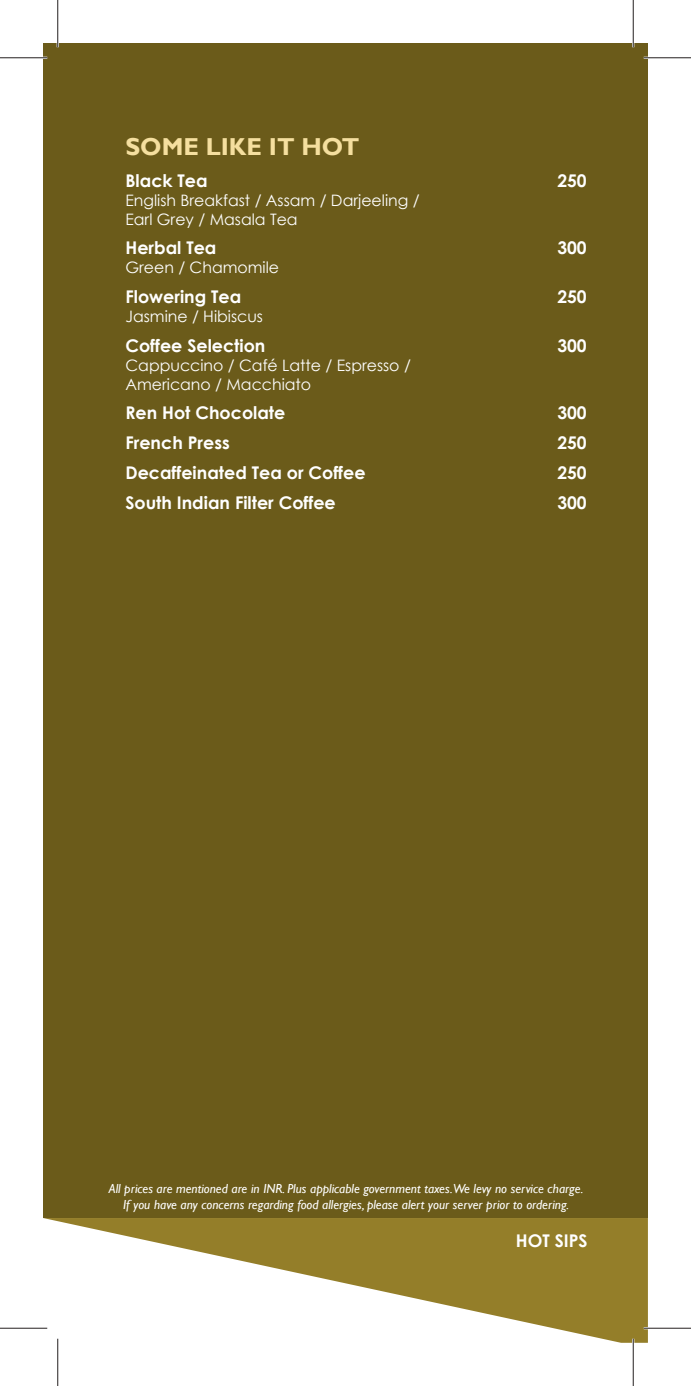
<style>
.page{position:relative;width:691px;height:1386px;background:#fff}
.page>*{position:absolute;margin:0;border:0;box-sizing:border-box;transform-origin:0 0}
.t1{font:700 24.5px "Gill Sans";color:#f5df9f}
.t2{font:700 17.5px "Century Gothic";color:#fff}
.t3{font:15.75px/18.9px "Century Gothic";color:#fff}
.t4{font:italic 13.12px/15.8px "Gill Sans";color:#fff;text-align:center}
</style>
<div class="page">
<div style="left:43px;top:43px;width:605px;height:1175px;background:#6b5b1a"></div>
<svg style="left:43px;top:1218px;width:605px;height:124px;fill:#947e29"></svg>
<hr style="left:0;top:57px;width:47px;height:2px;background:#fff">
<hr style="left:644px;top:57px;width:47px;height:2px;background:#fff">
<hr style="left:0;top:1327px;width:47px;height:2px;background:#fff">
<hr style="left:644px;top:1327px;width:47px;height:2px;background:#fff">
<hr style="left:57px;top:0;width:2px;height:47px;background:#fff">
<hr style="left:57px;top:1338px;width:2px;height:47px;background:#fff">
<hr style="left:632px;top:0;width:2px;height:47px;background:#fff">
<hr style="left:632px;top:1338px;width:2px;height:47px;background:#fff">
<hr style="left:0;top:57px;width:47px;height:1px;background:#241f1f">
<hr style="left:644px;top:57px;width:47px;height:1px;background:#241f1f">
<hr style="left:0;top:1327px;width:47px;height:1px;background:#241f1f">
<hr style="left:644px;top:1327px;width:47px;height:1px;background:#241f1f">
<hr style="left:57px;top:0;width:1px;height:47px;background:#241f1f">
<hr style="left:57px;top:1338px;width:1px;height:47px;background:#241f1f">
<hr style="left:633px;top:0;width:1px;height:47px;background:#241f1f">
<hr style="left:633px;top:1338px;width:1px;height:47px;background:#241f1f">
<h1 class="t1" style="left:125px;top:132px;width:235px">SOME LIKE IT HOT</h1>
<h2 class="t2" style="left:125px;top:167px;width:84px">Black Tea</h2>
<h2 class="t2" style="left:557px;top:167px;width:31px">250</h2>
<p class="t3" style="left:125px;top:190px;width:296px">English Breakfast / Assam / Darjeeling /<br>Earl Grey / Masala Tea</p>
<h2 class="t2" style="left:125px;top:235px;width:92px">Herbal Tea</h2>
<h2 class="t2" style="left:557px;top:235px;width:31px">300</h2>
<p class="t3" style="left:125px;top:258px;width:155px">Green / Chamomile</p>
<h2 class="t2" style="left:125px;top:283px;width:117px">Flowering Tea</h2>
<h2 class="t2" style="left:557px;top:283px;width:31px">250</h2>
<p class="t3" style="left:125px;top:307px;width:139px">Jasmine / Hibiscus</p>
<h2 class="t2" style="left:125px;top:332px;width:141px">Coffee Selection</h2>
<h2 class="t2" style="left:557px;top:332px;width:31px">300</h2>
<p class="t3" style="left:125px;top:355px;width:287px">Cappuccino / Café Latte / Espresso /<br>Americano / Macchiato</p>
<h2 class="t2" style="left:125px;top:400px;width:161px">Ren Hot Chocolate</h2>
<h2 class="t2" style="left:557px;top:400px;width:31px">300</h2>
<h2 class="t2" style="left:125px;top:429px;width:106px">French Press</h2>
<h2 class="t2" style="left:557px;top:429px;width:31px">250</h2>
<h2 class="t2" style="left:125px;top:459px;width:242px">Decaffeinated Tea or Coffee</h2>
<h2 class="t2" style="left:557px;top:459px;width:31px">250</h2>
<h2 class="t2" style="left:125px;top:489px;width:212px">South Indian Filter Coffee</h2>
<h2 class="t2" style="left:557px;top:489px;width:31px">300</h2>
<p class="t4" style="left:109px;top:1180px;width:476px">All prices are mentioned are in INR. Plus applicable government taxes.We levy no service charge.<br>If you have any concerns regarding food allergies, please alert your server prior to ordering.</p>
<h2 class="t2" style="left:516px;top:1227px;width:73px">HOT SIPS</h2>
</div>
